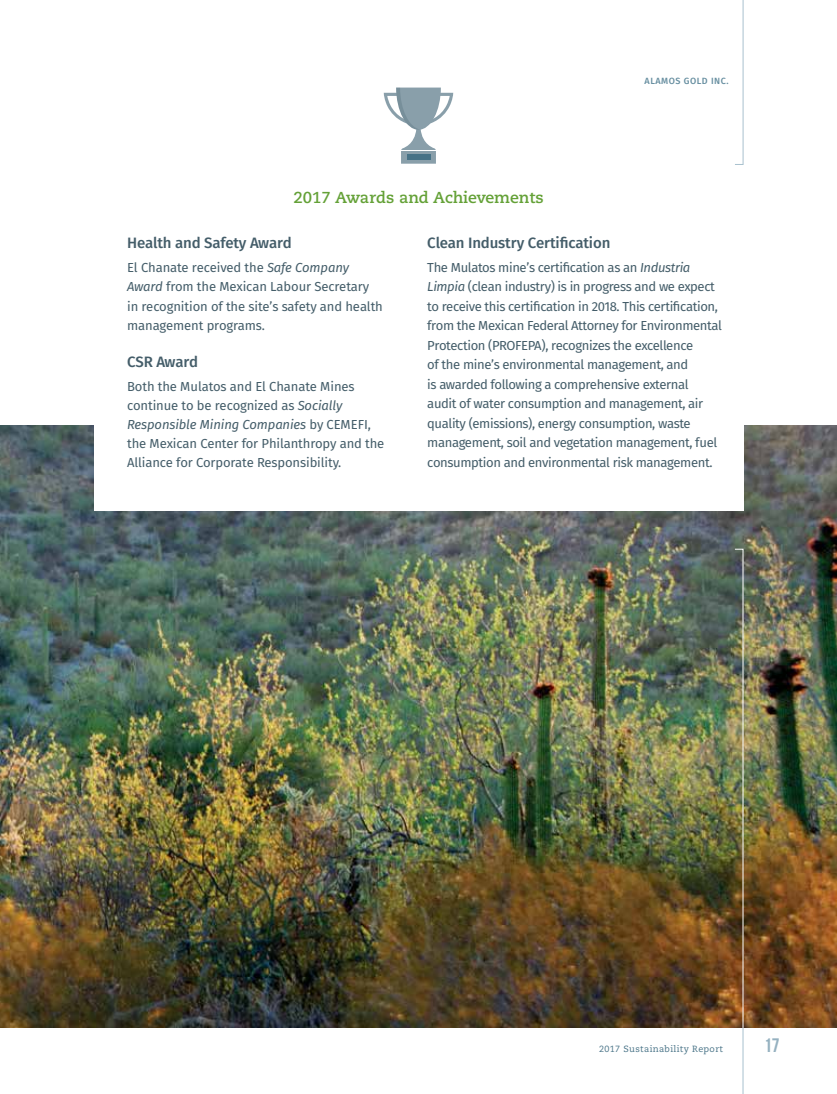
<style>
.page{position:relative;width:837px;height:1094px;background:#fff}
.page>*{position:absolute;margin:0;border:0;box-sizing:border-box;transform-origin:0 0}
.t1{font:19.5px "Bebas Neue";color:#95b1c0}
.t2{font:700 15.9px "Caecilia";color:#64a137}
.t3{font:500 15px "Fira Sans";letter-spacing:-.01em;color:#445d69}
.t4{font:13.05px/19.5px "Fira Sans";letter-spacing:-.03em;color:#445d69}
.t5{font:13.05px/19px "Fira Sans";letter-spacing:-.01em;color:#445d69}
.t6{font:9px "Caecilia LT Std";letter-spacing:.04em;color:#477286}
.t7{font:500 9px "Fira Sans";letter-spacing:.06em;color:#658d9f}
.s1{font-style:italic}
</style>
<div class="page">
<hr style="left:743px;top:1026px;width:1px;height:68px;background:#a8c1ce">
<svg style="left:735px;top:0;width:9px;height:165px"></svg>
<img style="left:0;top:425px;width:837px;height:602px">
<div style="left:94px;top:230px;width:649px;height:280px;background:#fff"></div>
<svg style="left:384px;top:88px;width:69px;height:76px"></svg>
<div style="left:407px;top:155px;width:23px;height:5px;background:#477286"></div>
<hr style="left:399px;top:150px;width:39px;height:1px;background:#fff">
<img style="left:734px;top:548px;width:10px;height:480px">
<p class="t2" style="left:293px;top:188px;width:252px">2017 Awards and Achievements</p>
<p class="t7" style="left:645px;top:74px;width:86px">ALAMOS GOLD INC.</p>
<p class="t3" style="left:127px;top:232px;width:166px">Health and Safety Award</p>
<p class="t5" style="left:127px;top:258px;width:257px;line-height:19.5px">El Chanate received the <span class="s1">Safe Company Award</span> from the Mexican Labour Secretary in recognition of the site’s safety and health management programs.</p>
<p class="t3" style="left:127px;top:351px;width:73px">CSR Award</p>
<p class="t5" style="left:127px;top:377px;width:259px">Both the Mulatos and El Chanate Mines continue to be recognized as <span class="s1">Socially Responsible Mining Companies</span> by CEMEFI, the Mexican Center for Philanthropy and the Alliance for Corporate Responsibility.</p>
<p class="t3" style="left:427px;top:232px;width:185px">Clean Industry Certification</p>
<p class="t4" style="left:427px;top:258px;width:296px">The Mulatos mine’s certification as an <span class="s1">Industria Limpia</span> (clean industry) is in progress and we expect to receive this certification in 2018. This certification, from the Mexican Federal Attorney for Environmental Protection (PROFEPA), recognizes the excellence<br>of the mine’s environmental management, and<br>is awarded following a comprehensive external<br>audit of water consumption and management, air quality (emissions), energy consumption, waste management, soil and vegetation management, fuel consumption and environmental risk management.</p>
<p class="t6" style="left:599px;top:1043px;width:125px">2017 Sustainability Report</p>
<h1 class="t1" style="left:764px;top:1034px;width:17px">17</h1>
</div>
